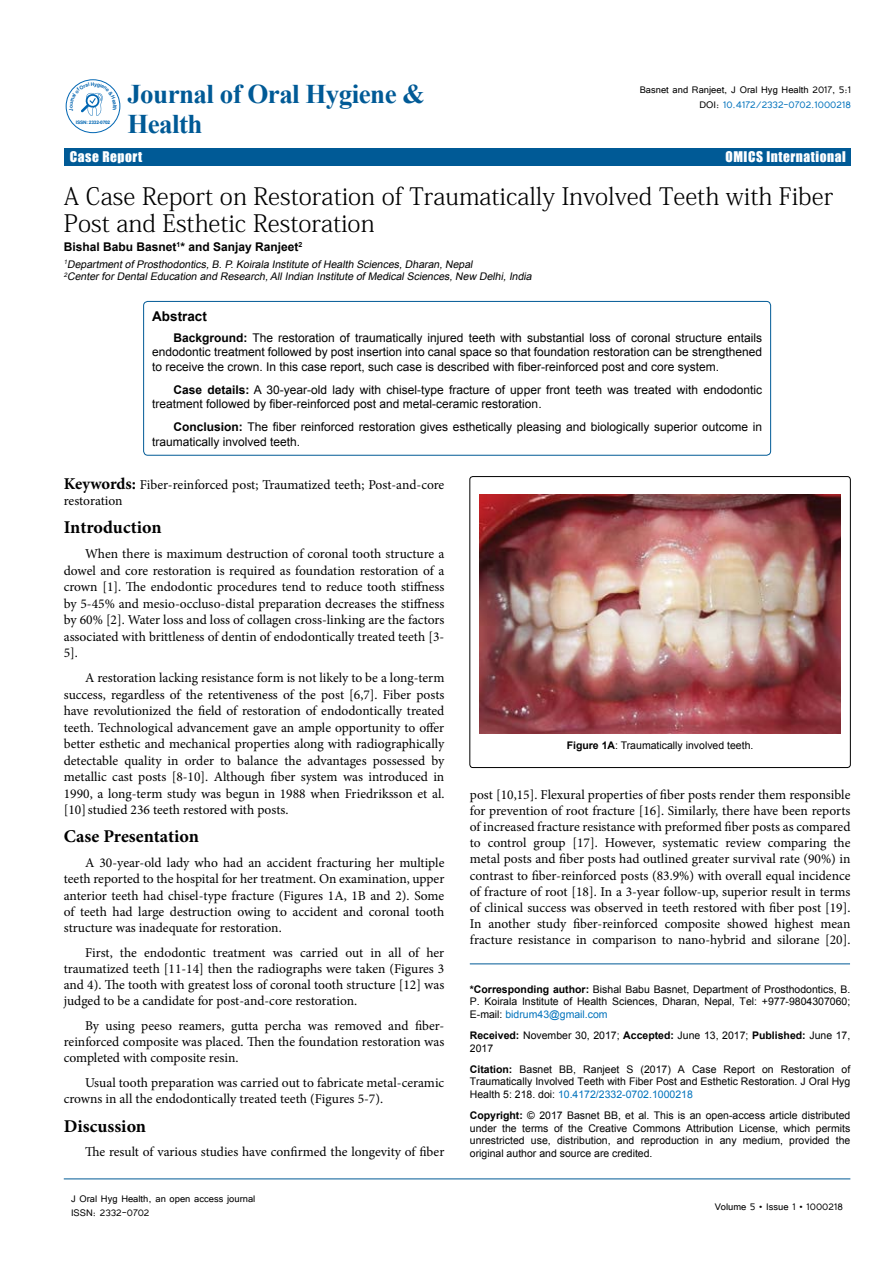
<style>
.page{position:relative;width:893px;height:1263px;background:#fff}
.page>*{position:absolute;margin:0;border:0;box-sizing:border-box;transform-origin:0 0}
.t1{font:700 27px/30px "Times New Roman";letter-spacing:-.02em;color:#005a96}
.t2{font:24px/27px "Adobe Fangsong Std";color:#000}
.t3{font:700 18px "Minion Pro";color:#000}
.t4{font:16.5px "Impact";letter-spacing:.04em;color:#fff}
.t5{font:13.5px/16.2px "Minion Pro";color:#000;text-align:justify}
.t6{font:13.5px "Impact";letter-spacing:.04em;color:#fff}
.t7{font:700 13.5px "Arial";color:#000}
.t8{font:12px/14.4px "Arial";color:#000}
.t9{font:12px/14.4px "Tunga";color:#000;text-align:right}
.t10{font:700 12px "Arial";color:#000}
.t11{font:10.5px/12.6px "Arial";color:#000;text-align:justify}
.t12{font:italic 10.5px/12.6px "Arial";color:#000}
.t13{font:700 4.8px "Arial";letter-spacing:-.04em;color:#0066b3}
.s1{color:#0072bc}
.s2{font-weight:700}
.s3{font-weight:700;font-size:16.5px}
</style>
<div class="page">
<div style="left:64px;top:148px;width:786px;height:17px;background:#005a96"></div>
<div style="left:66px;top:79px;width:54px;height:54px;border:1px solid #0066b3;border-radius:50%"></div>
<hr style="left:64px;top:1179px;width:786px;height:1px;background:#005a96">
<hr style="left:470px;top:964px;width:380px;height:1px;background:#005a96">
<div style="left:144px;top:301px;width:627px;height:154px;border:1px solid #005a96;border-radius:4px"></div>
<img style="left:479px;top:495px;width:362px;height:238px">
<div style="left:470px;top:476px;width:380px;height:291px;border:1px solid #000;border-radius:3px"></div>
<svg style="left:69px;top:82px;width:48px;height:34px"></svg>
<p class="t13" style="left:76px;top:119px;width:36px">ISSN: 2332-0702</p>
<h1 class="t1" style="left:127px;top:78px;width:299px">Journal of Oral Hygiene &amp;<br>Health</h1>
<p class="t9" style="left:640px;top:82px;width:213px">Basnet and Ranjeet, J Oral Hyg Health 2017, 5:1<br>DOI: <span class="s1">10.4172/2332-0702.1000218</span></p>
<p class="t4" style="left:68px;top:140px;width:124px">Research Article</p>
<p class="t4" style="left:753px;top:140px;width:94px">Open Access</p>
<p class="t6" style="left:70px;top:147px;width:74px">Case Report</p>
<p class="t6" style="left:725px;top:146px;width:122px">OMICS International</p>
<h2 class="t2" style="left:64px;top:183px;width:771px">A Case Report on Restoration of Traumatically Involved Teeth with Fiber<br>Post and Esthetic Restoration</h2>
<p class="t10" style="left:64px;top:238px;width:240px">Bishal Babu Basnet<sup>1</sup>* and Sanjay Ranjeet<sup>2</sup></p>
<p class="t12" style="left:64px;top:258px;width:472px"><sup>1</sup>DepartmentofProsthodontics,B.P.Koirala Institute ofHealth Sciences,Dharan,Nepal<br><sup>2</sup>CenterforDentalEducation and Research,AllIndian Institute ofMedicalSciences,New Delhi,India</p>
<p class="t7" style="left:152px;top:308px;width:56px">Abstract</p>
<p class="t8" style="left:152px;top:331px;width:611px;text-align:justify;text-indent:21px"><span class="s2">Background:</span> The restoration of traumatically injured teeth with substantial loss of coronal structure entails endodontic treatment followed by post insertion into canal space so that foundation restoration can be strengthened to receive the crown. In this case report, such case is described with fiber-reinforced post and core system.</p>
<p class="t8" style="left:152px;top:382px;width:611px;text-indent:21px"><span class="s2">Case details:</span> A 30-year-old lady with chisel-type fracture of upper front teeth was treated with endodontic treatment followed by fiber-reinforced post and metal-ceramic restoration.</p>
<p class="t8" style="left:152px;top:420px;width:611px;text-indent:21px"><span class="s2">Conclusion:</span> The fiber reinforced restoration gives esthetically pleasing and biologically superior outcome in traumatically involved teeth.</p>
<p class="t5" style="left:64px;top:476px;width:382px"><span class="s3">Keywords:</span> Fiber-reinforced post; Traumatized teeth; Post-and-core restoration</p>
<h3 class="t3" style="left:64px;top:515px;width:99px">Introduction</h3>
<p class="t5" style="left:64px;top:545px;width:382px;text-indent:21px">When there is maximum destruction of coronal tooth structure a dowel and core restoration is required as foundation restoration of a crown [1]. The endodontic procedures tend to reduce tooth stiffness by 5-45% and mesio-occluso-distal preparation decreases the stiffness by 60% [2]. Water loss and loss of collagen cross-linking are the factors associated with brittleness of dentin of endodontically treated teeth [3- 5].</p>
<p class="t5" style="left:64px;top:669px;width:382px;text-indent:21px">A restoration lacking resistance form is not likely to be a long-term success, regardless of the retentiveness of the post [6,7]. Fiber posts have revolutionized the field of restoration of endodontically treated teeth. Technological advancement gave an ample opportunity to offer better esthetic and mechanical properties along with radiographically detectable quality in order to balance the advantages possessed by metallic cast posts [8-10]. Although fiber system was introduced in 1990, a long-term study was begun in 1988 when Friedriksson et al. [10]studied 236 teeth restored with posts.</p>
<h3 class="t3" style="left:64px;top:824px;width:137px">Case Presentation</h3>
<p class="t5" style="left:64px;top:855px;width:382px;text-indent:21px">A 30-year-old lady who had an accident fracturing her multiple teeth reported to the hospital for her treatment. On examination, upper anterior teeth had chisel-type fracture (Figures 1A, 1B and 2). Some of teeth had large destruction owing to accident and coronal tooth structure was inadequate for restoration.</p>
<p class="t5" style="left:64px;top:944px;width:382px;text-indent:21px">First, the endodontic treatment was carried out in all of her traumatized teeth [11-14] then the radiographs were taken (Figures 3 and 4). The tooth with greatest loss of coronal tooth structure [12] was judged to be a candidate for post-and-core restoration.</p>
<p class="t5" style="left:64px;top:1017px;width:382px;text-indent:21px">By using peeso reamers, gutta percha was removed and fiber&shy;reinforced composite was placed. Then the foundation restoration was completed with composite resin.</p>
<p class="t5" style="left:64px;top:1075px;width:382px;text-indent:21px">Usual tooth preparation was carried out to fabricate metal-ceramic crowns in all the endodontically treated teeth (Figures 5-7).</p>
<h3 class="t3" style="left:64px;top:1113px;width:84px">Discussion</h3>
<p class="t5" style="left:85px;top:1144px;width:361px">The result of various studies have confirmed the longevity of fiber</p>
<p class="t9" style="left:71px;top:1190px;width:186px;text-align:left">J Oral Hyg Health, an open access journal<br>ISSN: 2332-0702</p>
<p class="t11" style="left:567px;top:739px;width:188px"><span class="s2">Figure 1A</span>: Traumatically involved teeth.</p>
<p class="t5" style="left:470px;top:786px;width:382px">post [10,15]. Flexural properties of fiber posts render them responsible for prevention of root fracture [16]. Similarly, there have been reports of increased fracture resistance with preformed fiber posts as compared to control group [17]. However, systematic review comparing the metal posts and fiber posts had outlined greater survival rate (90%) in contrast to fiber-reinforced posts (83.9%) with overall equal incidence of fracture of root [18]. In a 3-year follow-up, superior result in terms of clinical success was observed in teeth restored with fiber post [19].<br>In another study fiber-reinforced composite showed highest mean fracture resistance in comparison to nano-hybrid and silorane [20].</p>
<p class="t11" style="left:470px;top:983px;width:382px"><span class="s2">*Corresponding author:</span> Bishal Babu Basnet, Department of Prosthodontics, B.<br>P. Koirala Institute of Health Sciences, Dharan, Nepal, Tel: +977-9804307060; E-mail: <span class="s1">bidrum43@gmail.com</span></p>
<p class="t11" style="left:470px;top:1029px;width:382px"><span class="s2">Received:</span> November 30, 2017; <span class="s2">Accepted:</span> June 13, 2017; <span class="s2">Published:</span> June 17,<br>2017</p>
<p class="t11" style="left:470px;top:1063px;width:382px"><span class="s2">Citation:</span> Basnet BB, Ranjeet S (2017) A Case Report on Restoration of Traumatically Involved Teeth with Fiber Post and Esthetic Restoration. J Oral Hyg Health 5: 218. doi: <span class="s1">10.4172/2332-0702.1000218</span></p>
<p class="t11" style="left:470px;top:1109px;width:382px"><span class="s2">Copyright:</span> © 2017 Basnet BB, et al. This is an open-access article distributed under the terms of the Creative Commons Attribution License, which permits unrestricted use, distribution, and reproduction in any medium, provided the original author and source are credited.</p>
<p class="t9" style="left:715px;top:1199px;width:130px">Volume 5 • Issue 1 • 1000218</p>
</div>
